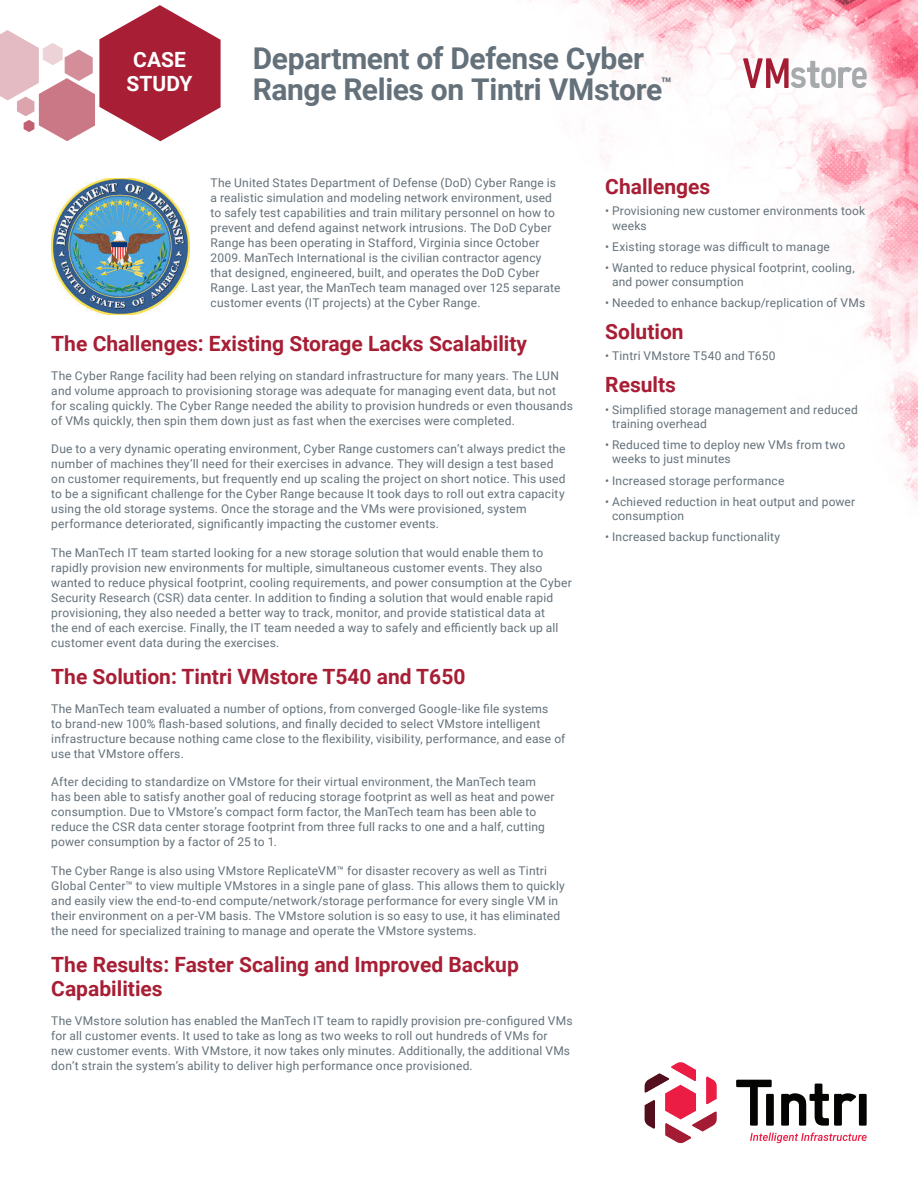
<style>
.page{position:relative;width:918px;height:1188px;background:#fff}
.page>*{position:absolute;margin:0;border:0;box-sizing:border-box;transform-origin:0 0}
.DOC_TITLE{font:700 30px/31.5px "Roboto";letter-spacing:-.01em;color:#64717a}
.BODY_COPY{font:700 21px/24px "Roboto";color:#a71e35}
.BODY_COPY-2{font:700 21px "Roboto";color:#fff}
.BODY_COPY-3{font:12px/15px "Roboto";letter-spacing:.015em;color:#64717a}
</style>
<div class="page">
<img style="left:529px;top:0;width:389px;height:502px">
<svg style="left:0;top:5px;width:221px;height:136px"></svg>
<svg style="left:750px;top:1132px;width:117px;height:11px"></svg>
<svg style="left:736px;top:1080px;width:36px;height:46px"></svg>
<div style="left:859px;top:1094px;width:8px;height:32px;background:#040503"></div>
<svg style="left:781px;top:1084px;width:75px;height:42px"></svg>
<div style="left:766px;top:1094px;width:8px;height:32px;background:#040503"></div>
<svg style="left:645px;top:1062px;width:72px;height:81px"></svg>
<svg style="left:743px;top:58px;width:124px;height:30px"></svg>
<img style="left:51px;top:178px;width:139px;height:136px">
<p class="BODY_COPY-2" style="left:133px;top:45px;width:54px">CASE</p>
<p class="BODY_COPY-2" style="left:127px;top:69px;width:67px">STUDY</p>
<p class="DOC_TITLE" style="left:253px;top:41px;width:421px">Department of Defense Cyber<br>Range Relies on Tintri VMstore<sup>™</sup></p>
<p class="BODY_COPY-3" style="left:211px;top:175px;width:351px">The United States Department of Defense (DoD) Cyber Range is a realistic simulation and modeling network environment, used to safely test capabilities and train military personnel on how to prevent and defend against network intrusions. The DoD Cyber Range has been operating in Stafford, Virginia since October 2009. ManTech International is the civilian contractor agency that designed, engineered, built, and operates the DoD Cyber Range. Last year, the ManTech team managed over 125 separate customer events (IT projects) at the Cyber Range.</p>
<p class="BODY_COPY" style="left:51px;top:331px;width:477px">The Challenges: Existing Storage Lacks Scalability</p>
<p class="BODY_COPY-3" style="left:51px;top:368px;width:523px">The Cyber Range facility had been relying on standard infrastructure for many years. The LUN and volume approach to provisioning storage was adequate for managing event data, but not for scaling quickly. The Cyber Range needed the ability to provision hundreds or even thousands of VMs quickly, then spin them down just as fast when the exercises were completed.</p>
<p class="BODY_COPY-3" style="left:51px;top:441px;width:516px">Due to a very dynamic operating environment, Cyber Range customers can’t always predict the number of machines they’ll need for their exercises in advance. They will design a test based on customer requirements, but frequently end up scaling the project on short notice. This used to be a significant challenge for the Cyber Range because It took days to roll out extra capacity using the old storage systems. Once the storage and the VMs were provisioned, system performance deteriorated, significantly impacting the customer events.</p>
<p class="BODY_COPY-3" style="left:51px;top:545px;width:522px">The ManTech IT team started looking for a new storage solution that would enable them to rapidly provision new environments for multiple, simultaneous customer events. They also wanted to reduce physical footprint, cooling requirements, and power consumption at the Cyber Security Research (CSR) data center. In addition to finding a solution that would enable rapid provisioning, they also needed a better way to track, monitor, and provide statistical data at<br>the end of each exercise. Finally, the IT team needed a way to safely and efficiently back up all customer event data during the exercises.</p>
<p class="BODY_COPY" style="left:51px;top:664px;width:416px">The Solution: Tintri VMstore T540 and T650</p>
<p class="BODY_COPY-3" style="left:51px;top:701px;width:516px">The ManTech team evaluated a number of options, from converged Google-like file systems<br>to brand-new 100% flash-based solutions, and finally decided to select VMstore intelligent infrastructure because nothing came close to the flexibility, visibility, performance, and ease of use that VMstore offers.</p>
<p class="BODY_COPY-3" style="left:51px;top:774px;width:505px">After deciding to standardize on VMstore for their virtual environment, the ManTech team has been able to satisfy another goal of reducing storage footprint as well as heat and power consumption. Due to VMstore’s compact form factor, the ManTech team has been able to reduce the CSR data center storage footprint from three full racks to one and a half, cutting power consumption by a factor of 25 to 1.</p>
<p class="BODY_COPY-3" style="left:51px;top:863px;width:515px">The Cyber Range is also using VMstore ReplicateVM™ for disaster recovery as well as Tintri Global Center™ to view multiple VMstores in a single pane of glass. This allows them to quickly and easily view the end-to-end compute/network/storage performance for every single VM in their environment on a per-VM basis. The VMstore solution is so easy to use, it has eliminated the need for specialized training to manage and operate the VMstore systems.</p>
<p class="BODY_COPY" style="left:51px;top:952px;width:469px">The Results: Faster Scaling and Improved Backup<br>Capabilities</p>
<p class="BODY_COPY-3" style="left:51px;top:1013px;width:523px">The VMstore solution has enabled the ManTech IT team to rapidly provision pre-configured VMs for all customer events. It used to take as long as two weeks to roll out hundreds of VMs for new customer events. With VMstore, it now takes only minutes. Additionally, the additional VMs don’t strain the system’s ability to deliver high performance once provisioned.</p>
<p class="BODY_COPY" style="left:605px;top:174px;width:107px">Challenges</p>
<p class="BODY_COPY-3" style="left:612px;top:203px;width:255px;line-height:14.4px;text-indent:-7px">• Provisioning new customer environments took weeks</p>
<p class="BODY_COPY-3" style="left:605px;top:238px;width:226px">• Existing storage was difficult to manage</p>
<p class="BODY_COPY-3" style="left:612px;top:260px;width:244px;line-height:14.4px;text-indent:-7px">• Wanted to reduce physical footprint, cooling, and power consumption</p>
<p class="BODY_COPY-3" style="left:605px;top:295px;width:261px">• Needed to enhance backup/replication of VMs</p>
<p class="BODY_COPY" style="left:605px;top:319px;width:80px">Solution</p>
<p class="BODY_COPY-3" style="left:605px;top:348px;width:172px">• Tintri VMstore T540 and T650</p>
<p class="BODY_COPY" style="left:605px;top:372px;width:72px">Results</p>
<p class="BODY_COPY-3" style="left:612px;top:402px;width:247px;line-height:14.4px;text-indent:-7px">• Simplified storage management and reduced training overhead</p>
<p class="BODY_COPY-3" style="left:612px;top:437px;width:235px;line-height:14.4px;text-indent:-7px">• Reduced time to deploy new VMs from two weeks to just minutes</p>
<p class="BODY_COPY-3" style="left:605px;top:472px;width:181px">• Increased storage performance</p>
<p class="BODY_COPY-3" style="left:612px;top:494px;width:245px;line-height:14.4px;text-indent:-7px">• Achieved reduction in heat output and power consumption</p>
<p class="BODY_COPY-3" style="left:605px;top:529px;width:176px">• Increased backup functionality</p>
</div>
